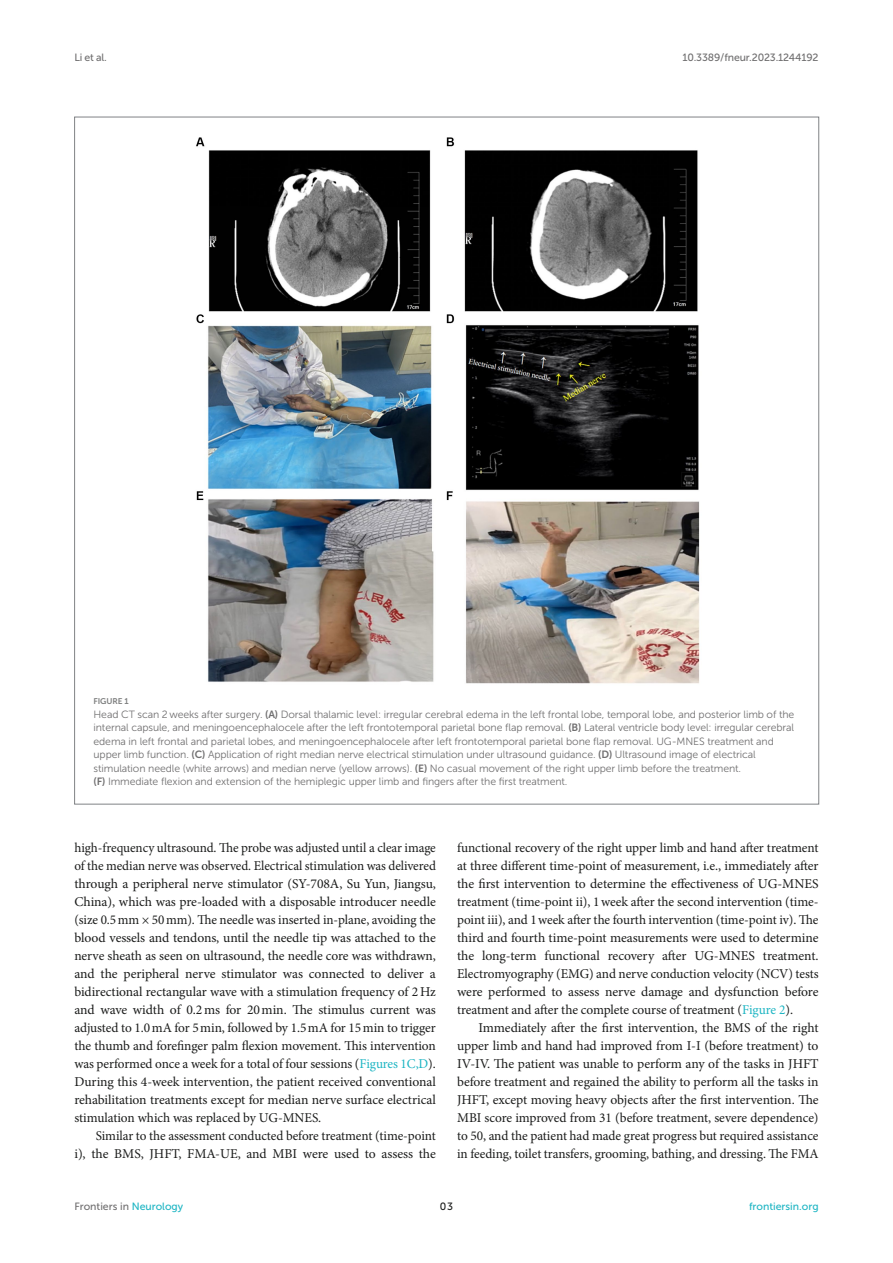
<style>
.page{position:relative;width:893px;height:1263px;background:#fff}
.page>*{position:absolute;margin:0;border:0;box-sizing:border-box;transform-origin:0 0}
.TEXT{font:13.5px/18px "Minion Pro";letter-spacing:-.005em;color:#1b1c1b;text-align:justify}
.FIG_LEG{font:10.5px/13.5px "Museo Sans 300";letter-spacing:-.01em;color:#706f70}
.t1{font:10.5px "Museo Sans 500";letter-spacing:-.015em;color:#706f70}
.t2{font:10.5px "Museo Sans 500";color:#1db5c3}
.t3{font:10.5px "Museo Sans 500";color:#1b1c1b}
.FIG_HD{font:8.25px "Museo Sans 700";letter-spacing:-.01em;color:#7e7f7f}
.s1{font-family:"Museo Sans 700"}
.s2{color:#1db5c3}
</style>
<div class="page">
<img style="left:196px;top:137px;width:504px;height:547px">
<p class="t1" style="left:74px;top:51px;width:34px">Li et al.</p>
<p class="t1" style="left:682px;top:51px;width:138px">10.3389/fneur.2023.1244192</p>
<p class="FIG_HD" style="left:94px;top:697px;width:37px">FIGURE 1</p>
<p class="FIG_LEG" style="left:94px;top:707px;width:702px">Head CT scan 2 weeks after surgery. <span class="s1">(A)</span> Dorsal thalamic level: irregular cerebral edema in the left frontal lobe, temporal lobe, and posterior limb of the internal capsule, and meningoencephalocele after the left frontotemporal parietal bone flap removal. <span class="s1">(B)</span> Lateral ventricle body level: irregular cerebral edema in left frontal and parietal lobes, and meningoencephalocele after left frontotemporal parietal bone flap removal. UG-MNES treatment and upper limb function. <span class="s1">(C)</span> Application of right median nerve electrical stimulation under ultrasound guidance. <span class="s1">(D)</span> Ultrasound image of electrical stimulation needle (white arrows) and median nerve (yellow arrows). <span class="s1">(E)</span> No casual movement of the right upper limb before the treatment.<br><span class="s1">(F)</span> Immediate flexion and extension of the hemiplegic upper limb and fingers after the first treatment.</p>
<p class="TEXT" style="left:74px;top:839px;width:363px">high-frequency ultrasound. The probe was adjusted until a clear image of the median nerve was observed. Electrical stimulation was delivered through a peripheral nerve stimulator (SY-708A, Su Yun, Jiangsu, China), which was pre-loaded with a disposable introducer needle (size 0.5mm × 50mm). The needle was inserted in-plane, avoiding the blood vessels and tendons, until the needle tip was attached to the nerve sheath as seen on ultrasound, the needle core was withdrawn, and the peripheral nerve stimulator was connected to deliver a bidirectional rectangular wave with a stimulation frequency of 2Hz and wave width of 0.2ms for 20min. The stimulus current was adjusted to 1.0mA for 5min, followed by 1.5mA for 15min to trigger the thumb and forefinger palm flexion movement. This intervention was performed once a week for a total of four sessions (<span class="s2">Figures 1C,D</span>).<br>During this 4-week intervention, the patient received conventional rehabilitation treatments except for median nerve surface electrical stimulation which was replaced by UG-MNES.</p>
<p class="TEXT" style="left:74px;top:1127px;width:363px;text-align:right">Similar to the assessment conducted before treatment (time-point<br>i), the BMS, JHFT, FMA-UE, and MBI were used to assess the</p>
<p class="TEXT" style="left:457px;top:839px;width:363px">functional recovery of the right upper limb and hand after treatment at three different time-point of measurement, i.e., immediately after the first intervention to determine the effectiveness of UG-MNES treatment (time-point ii), 1week after the second intervention (time&shy;point iii), and 1week after the fourth intervention (time-point iv). The third and fourth time-point measurements were used to determine the long-term functional recovery after UG-MNES treatment.<br>Electromyography (EMG) and nerve conduction velocity (NCV) tests were performed to assess nerve damage and dysfunction before treatment and after the complete course of treatment (<span class="s2">Figure 2</span>).</p>
<p class="TEXT" style="left:457px;top:1019px;width:363px;text-indent:21px">Immediately after the first intervention, the BMS of the right upper limb and hand had improved from I-I (before treatment) to IV-IV. The patient was unable to perform any of the tasks in JHFT before treatment and regained the ability to perform all the tasks in JHFT, except moving heavy objects after the first intervention. The MBI score improved from 31 (before treatment, severe dependence) to 50, and the patient had made great progress but required assistance in feeding, toilet transfers, grooming, bathing, and dressing. The FMA</p>
<p class="t1" style="left:74px;top:1200px;width:110px">Frontiers in <span class="s2">Neurology</span></p>
<p class="t3" style="left:440px;top:1200px;width:15px">03</p>
<p class="t2" style="left:749px;top:1200px;width:71px">frontiersin.org</p>
</div>
